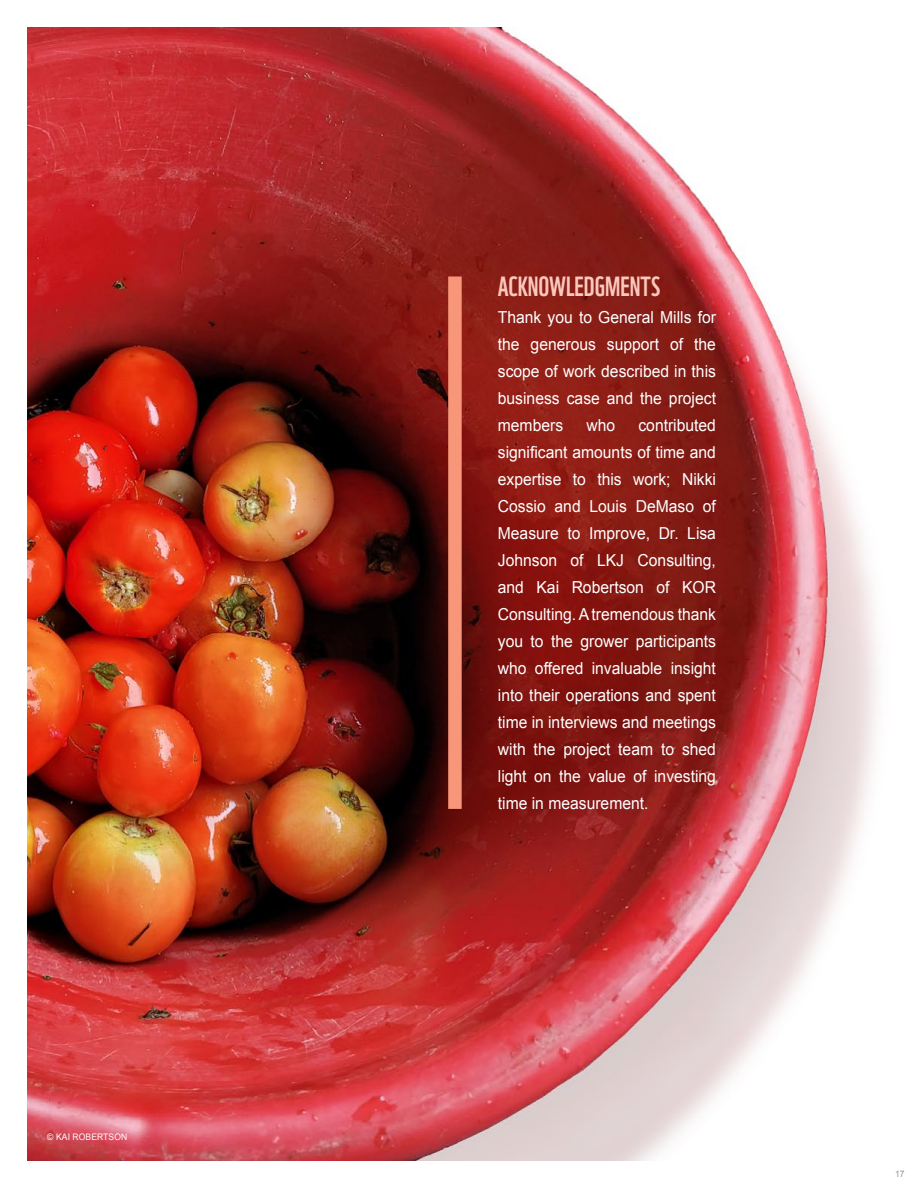
<style>
.page{position:relative;width:918px;height:1188px;background:#fff}
.page>*{position:absolute;margin:0;border:0;box-sizing:border-box;transform-origin:0 0}
.t1{font:27px "WWF";color:#fbc7bd}
.t2{font:16.5px/27px "Arial";color:#fff;text-align:justify;scale:.95 1}
.t3{font:9px "Arial";letter-spacing:.01em;color:#fff;scale:.95 1}
.t4{font:9px "Arial";color:#939598;scale:.95 1}
</style>
<div class="page">
<img style="left:27px;top:27px;width:850px;height:1134px">
<div style="left:448px;top:276px;width:14px;height:533px;background:#f79679"></div>
<p class="t3" style="left:47px;top:1131px;width:86px">© KAI ROBERTSON</p>
<h1 class="t1" style="left:498px;top:265px;width:164px">ACKNOWLEDGMENTS</h1>
<p class="t2" style="left:498px;top:304px;width:231px">Thank you to General Mills for the generous support of the scope of work described in this business case and the project members</p>
<p class="t2" style="left:498px;top:412px;width:231px;text-indent:141px">contributed significant amounts of time and expertise to this work; Nikki Cossio and Louis DeMaso of Measure to Improve, Dr. Lisa Johnson of LKJ Consulting, and Kai Robertson of KOR Consulting. A tremendous thank you to the grower participants who offered invaluable insight into their operations and spent time in interviews and meetings with the project team to shed light on the value of investing time in measurement.</p>
<p class="t2" style="left:586px;top:412px;width:32px">who</p>
<p class="t4" style="left:895px;top:1167px;width:12px">17</p>
</div>
